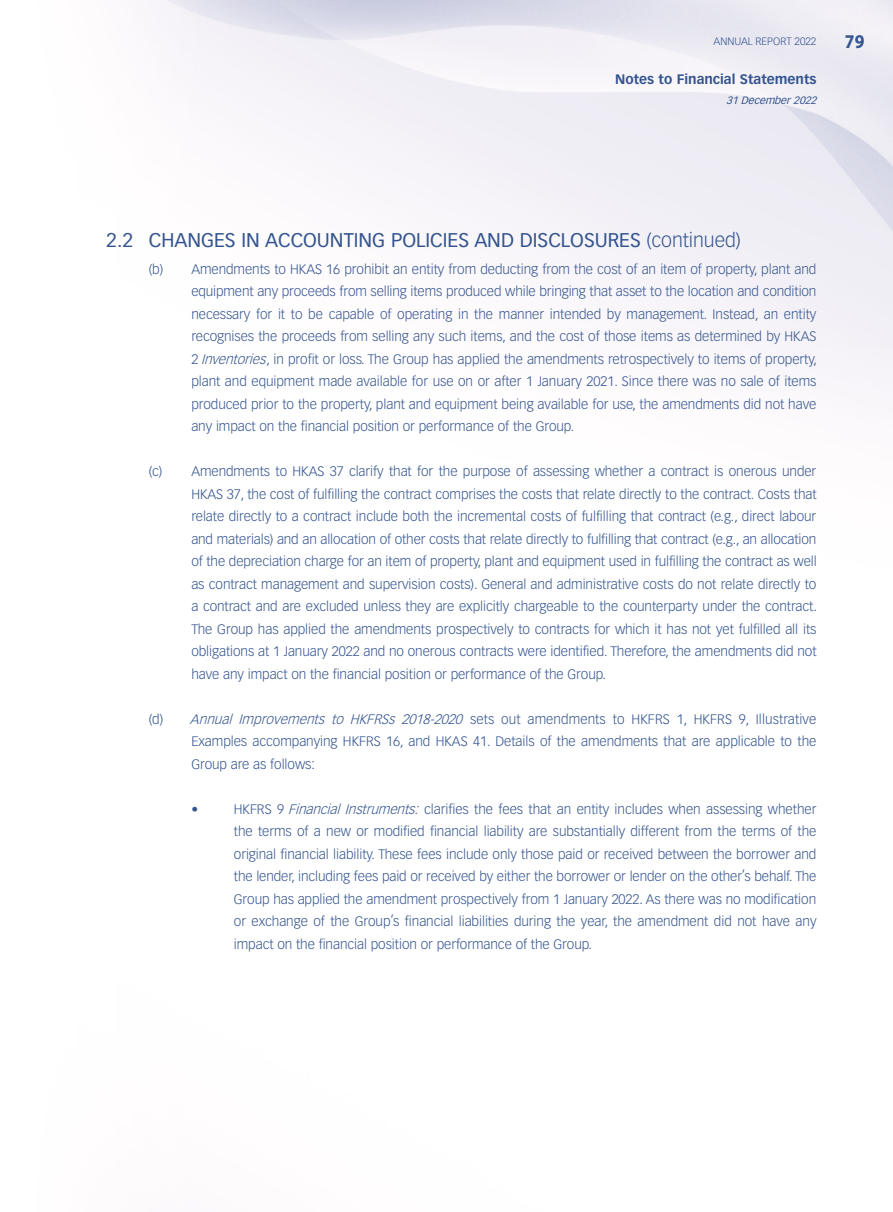
<style>
.page{position:relative;width:893px;height:1212px;background:#fff}
.page>*{position:absolute;margin:0;border:0;box-sizing:border-box;transform-origin:0 0}
.Heading_1{font:19.5px "Vectora LT Std";color:#33548e}
.t1{font:700 19.5px "Myriad Pro";color:#33548e;scale:.9 1}
.Body_Text{font:300 13.5px/22.5px "Vectora LT Std";letter-spacing:-.005em;color:#33548e;text-align:justify}
.t2{font:700 13.5px "Vectora LT Std";color:#33548e}
.t3{font:300 10.5px "Vectora LT Std";color:#33548e}
.t4{font:italic 10.5px "Vectora LT Std";color:#33548e}
.s1{font-weight:300}
.s2{font-style:italic}
</style>
<div class="page">
<p class="t3" style="left:714px;top:35px;width:104px">ANNUAL REPORT 2022</p>
<h1 class="t1" style="left:845px;top:29px;width:23px">79</h1>
<p class="t2" style="left:615px;top:71px;width:203px">Notes to Financial Statements</p>
<p class="t4" style="left:726px;top:94px;width:95px">31December2022</p>
<p class="Heading_1" style="left:106px;top:228px;width:636px">2.2 CHANGES IN ACCOUNTING POLICIES AND DISCLOSURES <span class="s1">(continued)</span></p>
<p class="Body_Text" style="left:191px;top:258px;width:627px;text-indent:-43px">(b) Amendments to HKAS 16 prohibit an entity from deducting from the cost of an item of property, plant and equipment any proceeds from selling items produced while bringing that asset to the location and condition necessary for it to be capable of operating in the manner intended by management. Instead, an entity recognises the proceeds from selling any such items, and the cost of those items as determined by HKAS 2 <span class="s2">Inventories</span>, in profit or loss. The Group has applied the amendments retrospectively to items of property, plant and equipment made available for use on or after 1 January 2021. Since there was no sale of items produced prior to the property, plant and equipment being available for use, the amendments did not have any impact on the financial position or performance of the Group.</p>
<p class="Body_Text" style="left:191px;top:460px;width:627px;text-indent:-43px">(c) Amendments to HKAS 37 clarify that for the purpose of assessing whether a contract is onerous under HKAS 37, the cost of fulfilling the contract comprises the costs that relate directly to the contract. Costs that relate directly to a contract include both the incremental costs of fulfilling that contract (e.g., direct labour and materials) and an allocation of other costs that relate directly to fulfilling that contract (e.g., an allocation of the depreciation charge for an item of property, plant and equipment used in fulfilling the contract as well as contract management and supervision costs). General and administrative costs do not relate directly to a contract and are excluded unless they are explicitly chargeable to the counterparty under the contract.<br>The Group has applied the amendments prospectively to contracts for which it has not yet fulfilled all its obligations at 1 January 2022 and no onerous contracts were identified. Therefore, the amendments did not have any impact on the financial position or performance of the Group.</p>
<p class="Body_Text" style="left:191px;top:708px;width:626px;text-indent:-43px">(d) <span class="s2">Annual Improvements to HKFRSs 2018-2020</span> sets out amendments to HKFRS 1, HKFRS 9, Illustrative Examples accompanying HKFRS 16, and HKAS 41. Details of the amendments that are applicable to the Group are as follows:</p>
<p class="Body_Text" style="left:191px;top:798px;width:8px">•</p>
<p class="Body_Text" style="left:234px;top:798px;width:584px">HKFRS 9 <span class="s2">Financial Instruments:</span> clarifies the fees that an entity includes when assessing whether the terms of a new or modified financial liability are substantially different from the terms of the original financial liability. These fees include only those paid or received between the borrower and the lender, including fees paid or received by either the borrower or lender on the other’s behalf. The Group has applied the amendment prospectively from 1 January 2022. As there was no modification or exchange of the Group’s financial liabilities during the year, the amendment did not have any impact on the financial position or performance of the Group.</p>
</div>
